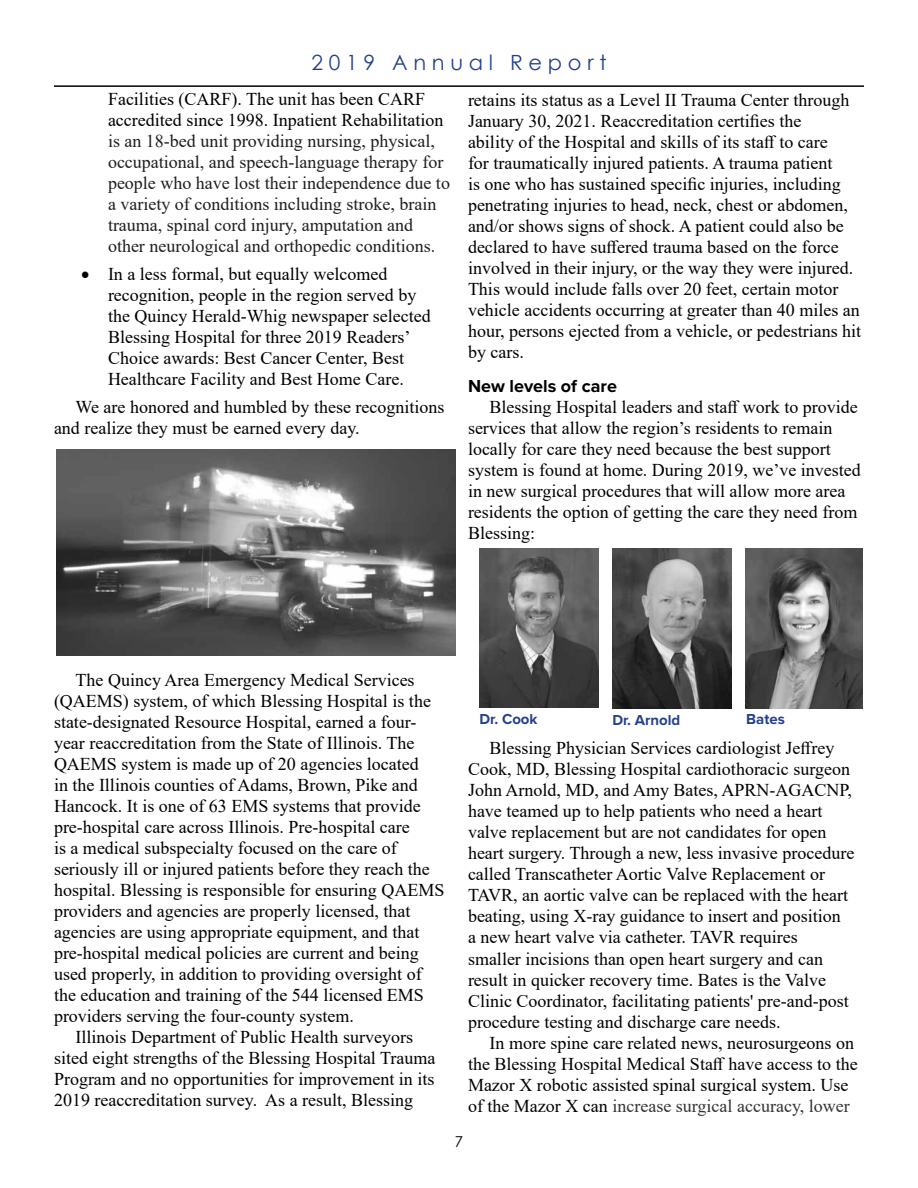
<style>
.page{position:relative;width:918px;height:1188px;background:#fff}
.page>*{position:absolute;margin:0;border:0;box-sizing:border-box;transform-origin:0 0}
.t1{font:21px "Century Gothic";letter-spacing:.27em;color:#25408f}
.t2{font:18px/21px "Times New Roman";color:#000}
.t3{font:18px/21px "Times New Roman";color:#211d1e}
.t4{font:700 18px "Proxima Nova";color:#000}
.t5{font:700 15px "Proxima Nova";color:#25408f}
.t6{font:15px "Century Gothic";color:#000}
.s1{color:#333}
</style>
<div class="page">
<hr style="left:54px;top:85px;width:810px;height:2px;background:#000">
<img style="left:480px;top:549px;width:118px;height:158px">
<img style="left:612px;top:549px;width:119px;height:159px">
<img style="left:57px;top:449px;width:399px;height:206px">
<img style="left:745px;top:549px;width:118px;height:159px">
<p class="t1" style="left:312px;top:47px;width:296px">2019 Annual Report</p>
<p class="t2" style="left:108px;top:88px;width:337px">Facilities (CARF). The unit has been CARF accredited since 1998. Inpatient Rehabilitation</p>
<p class="t3" style="left:108px;top:130px;width:344px">is an 18-bed unit providing nursing, physical, occupational, and speech-language therapy for people who have lost their independence due to a variety of conditions including stroke, brain trauma, spinal cord injury, amputation and other neurological and orthopedic conditions.</p>
<p class="t2" style="left:108px;top:263px;width:324px;text-indent:-27px">• In a less formal, but equally welcomed recognition, people in the region served by the Quincy Herald-Whig newspaper selected Blessing Hospital for three 2019 Readers’ Choice awards: Best Cancer Center, Best Healthcare Facility and Best Home Care.</p>
<p class="t2" style="left:54px;top:396px;width:392px;text-indent:22px">We are honored and humbled by these recognitions and realize they must be earned every day.</p>
<p class="t2" style="left:468px;top:88px;width:395px">retains its status as a Level II Trauma Center through January 30, 2021. Reaccreditation certifies the<br>ability of the Hospital and skills of its staff to care<br>for traumatically injured patients. A trauma patient<br>is one who has sustained specific injuries, including penetrating injuries to head, neck, chest or abdomen, and/or shows signs of shock. A patient could also be declared to have suffered trauma based on the force involved in their injury, or the way they were injured.<br>This would include falls over 20 feet, certain motor vehicle accidents occurring at greater than 40 miles an hour, persons ejected from a vehicle, or pedestrians hit by cars.</p>
<p class="t4" style="left:468px;top:373px;width:150px">New levels of care</p>
<p class="t2" style="left:468px;top:396px;width:394px;text-indent:22px">Blessing Hospital leaders and staff work to provide services that allow the region’s residents to remain locally for care they need because the best support system is found at home. During 2019, we’ve invested in new surgical procedures that will allow more area residents the option of getting the care they need from Blessing:</p>
<p class="t2" style="left:76px;top:669px;width:341px">The Quincy Area Emergency Medical Services</p>
<p class="t2" style="left:54px;top:690px;width:378px">(QAEMS) system, of which Blessing Hospital is the</p>
<p class="t2" style="left:54px;top:711px;width:364px">state-designated Resource Hospital, earned a four-</p>
<p class="t2" style="left:54px;top:732px;width:362px">year reaccreditation from the State of Illinois. The</p>
<p class="t2" style="left:54px;top:753px;width:366px">QAEMS system is made up of 20 agencies located</p>
<p class="t2" style="left:54px;top:774px;width:365px">in the Illinois counties of Adams, Brown, Pike and</p>
<p class="t2" style="left:54px;top:795px;width:368px">Hancock. It is one of 63 EMS systems that provide</p>
<p class="t2" style="left:54px;top:816px;width:357px">pre-hospital care across Illinois. Pre-hospital care</p>
<p class="t2" style="left:54px;top:837px;width:344px">is a medical subspecialty focused on the care of</p>
<p class="t2" style="left:54px;top:858px;width:377px">seriously ill or injured patients before they reach the</p>
<p class="t2" style="left:54px;top:879px;width:392px">hospital. Blessing is responsible for ensuring QAEMS</p>
<p class="t2" style="left:54px;top:900px;width:358px">providers and agencies are properly licensed, that</p>
<p class="t2" style="left:54px;top:921px;width:367px">agencies are using appropriate equipment, and that</p>
<p class="t2" style="left:54px;top:942px;width:366px">pre-hospital medical policies are current and being</p>
<p class="t2" style="left:54px;top:963px;width:369px">used properly, in addition to providing oversight of</p>
<p class="t2" style="left:54px;top:984px;width:371px">the education and training of the 544 licensed EMS</p>
<p class="t2" style="left:54px;top:1005px;width:302px">providers serving the four-county system.</p>
<p class="t2" style="left:76px;top:1026px;width:339px">Illinois Department of Public Health surveyors</p>
<p class="t2" style="left:54px;top:1047px;width:383px">sited eight strengths of the Blessing Hospital Trauma</p>
<p class="t2" style="left:54px;top:1068px;width:382px">Program and no opportunities for improvement in its</p>
<p class="t2" style="left:54px;top:1089px;width:361px">2019 reaccreditation survey. As a result, Blessing</p>
<p class="t5" style="left:480px;top:707px;width:60px">Dr. Cook</p>
<p class="t5" style="left:612px;top:708px;width:70px">Dr. Arnold</p>
<p class="t5" style="left:746px;top:707px;width:40px">Bates</p>
<p class="t2" style="left:468px;top:737px;width:388px;text-indent:22px">Blessing Physician Services cardiologist Jeffrey Cook, MD, Blessing Hospital cardiothoracic surgeon John Arnold, MD, and Amy Bates, APRN-AGACNP, have teamed up to help patients who need a heart valve replacement but are not candidates for open heart surgery. Through a new, less invasive procedure called Transcatheter Aortic Valve Replacement or TAVR, an aortic valve can be replaced with the heart beating, using X-ray guidance to insert and position<br>a new heart valve via catheter. TAVR requires smaller incisions than open heart surgery and can result in quicker recovery time. Bates is the Valve Clinic Coordinator, facilitating patients' pre-and-post procedure testing and discharge care needs.</p>
<p class="t2" style="left:468px;top:1031px;width:391px;text-indent:22px">In more spine care related news, neurosurgeons on the Blessing Hospital Medical Staff have access to the Mazor X robotic assisted spinal surgical system. Use of the Mazor X can <span class="s1">increase surgical accuracy, lower</span></p>
<p class="t6" style="left:455px;top:1132px;width:10px">7</p>
</div>
